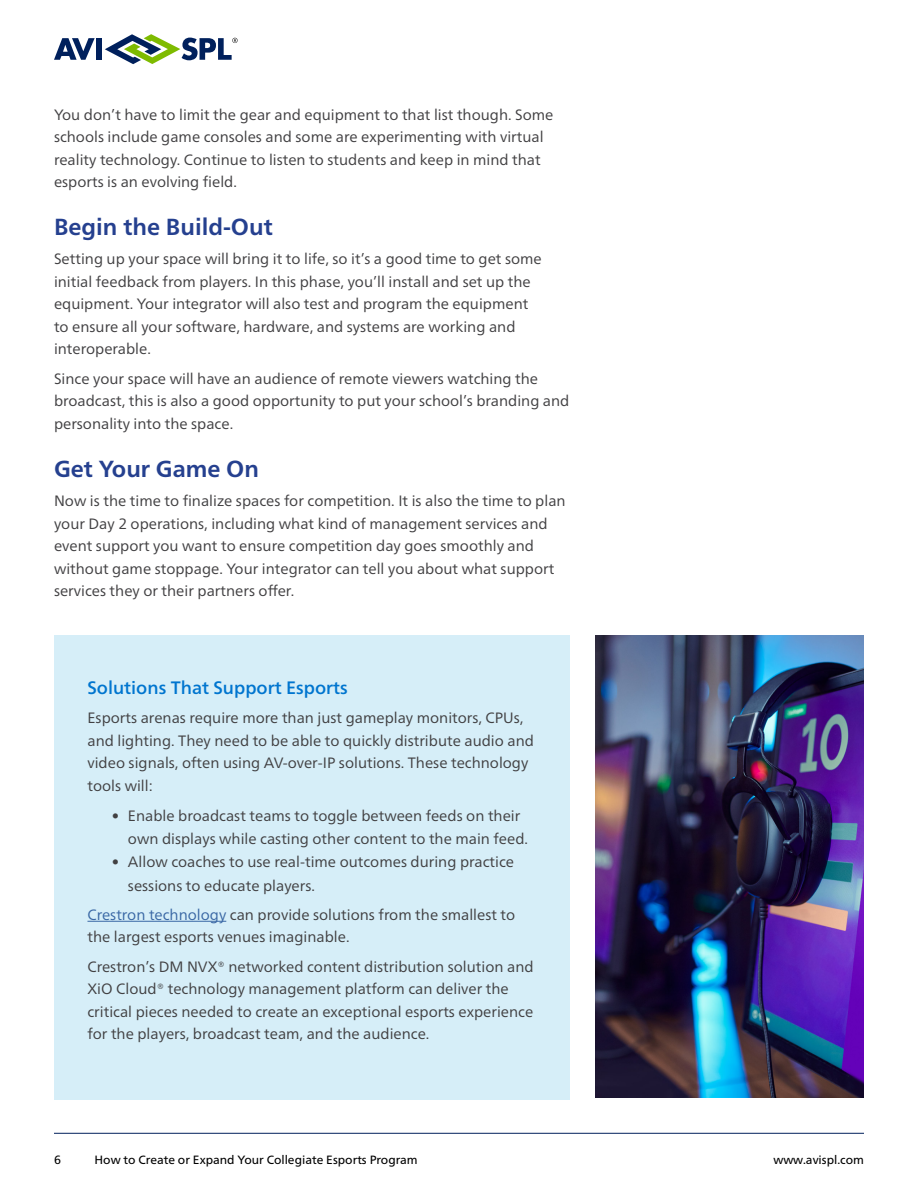
<style>
.page{position:relative;width:918px;height:1188px;background:#fff}
.page>*{position:absolute;margin:0;border:0;box-sizing:border-box;transform-origin:0 0}
.t1{font:700 23.25px "Frutiger Neue LT Pro";color:#25408f}
.t2{font:500 18px "Frutiger Neue LT Pro";color:#0075cf}
.t3{font:15px/22.5px "Frutiger Neue LT Pro";color:#414042}
.t4{font:12px "Frutiger Neue LT Pro";color:#000}
.s1{color:#3a68a5}
</style>
<div class="page">
<svg style="left:54px;top:38px;width:41px;height:22px"></svg>
<div style="left:96px;top:38px;width:6px;height:22px;background:#00205c"></div>
<svg style="left:105px;top:34px;width:133px;height:30px"></svg>
<hr style="left:54px;top:1133px;width:810px;height:1px;background:#00205c">
<div style="left:54px;top:635px;width:516px;height:464px;background:#d6eef8"></div>
<hr style="left:87px;top:921px;width:139px;height:1px;background:#3a68a5">
<img style="left:595px;top:635px;width:269px;height:462px">
<p class="t3" style="left:54px;top:103px;width:501px">You don’t have to limit the gear and equipment to that list though. Some schools include game consoles and some are experimenting with virtual reality technology. Continue to listen to students and keep in mind that esports is an evolving field.</p>
<h1 class="t1" style="left:54px;top:213px;width:220px">Begin the Build-Out</h1>
<p class="t3" style="left:54px;top:248px;width:489px">Setting up your space will bring it to life, so it’s a good time to get some initial feedback from players. In this phase, you’ll install and set up the equipment. Your integrator will also test and program the equipment to ensure all your software, hardware, and systems are working and interoperable.</p>
<p class="t3" style="left:54px;top:367px;width:517px">Since your space will have an audience of remote viewers watching the broadcast, this is also a good opportunity to put your school’s branding and personality into the space.</p>
<h1 class="t1" style="left:54px;top:455px;width:207px">Get Your Game On</h1>
<p class="t3" style="left:54px;top:490px;width:513px">Now is the time to finalize spaces for competition. It is also the time to plan your Day 2 operations, including what kind of management services and event support you want to ensure competition day goes smoothly and without game stoppage. Your integrator can tell you about what support services they or their partners offer.</p>
<p class="t2" style="left:87px;top:677px;width:262px">Solutions That Support Esports</p>
<p class="t3" style="left:87px;top:707px;width:448px">Esports arenas require more than just gameplay monitors, CPUs, and lighting. They need to be able to quickly distribute audio and video signals, often using AV-over-IP solutions. These technology tools will:</p>
<p class="t3" style="left:128px;top:804px;width:402px;line-height:23.2px;text-indent:-16px">• Enable broadcast teams to toggle between feeds on their own displays while casting other content to the main feed.</p>
<p class="t3" style="left:128px;top:850px;width:388px;line-height:23.2px;text-indent:-16px">• Allow coaches to use real-time outcomes during practice sessions to educate players.</p>
<p class="t3" style="left:87px;top:903px;width:429px"><span class="s1">Crestron technology</span> can provide solutions from the smallest to the largest esports venues imaginable.</p>
<p class="t3" style="left:87px;top:955px;width:448px">Crestron’s DM NVX® networked content distribution solution and XiO Cloud® technology management platform can deliver the critical pieces needed to create an exceptional esports experience for the players, broadcast team, and the audience.</p>
<p class="t4" style="left:54px;top:1152px;width:8px">6</p>
<p class="t4" style="left:94px;top:1152px;width:325px">How to Create or Expand Your Collegiate Esports Program</p>
<p class="t4" style="left:773px;top:1152px;width:92px">www.avispl.com</p>
</div>
